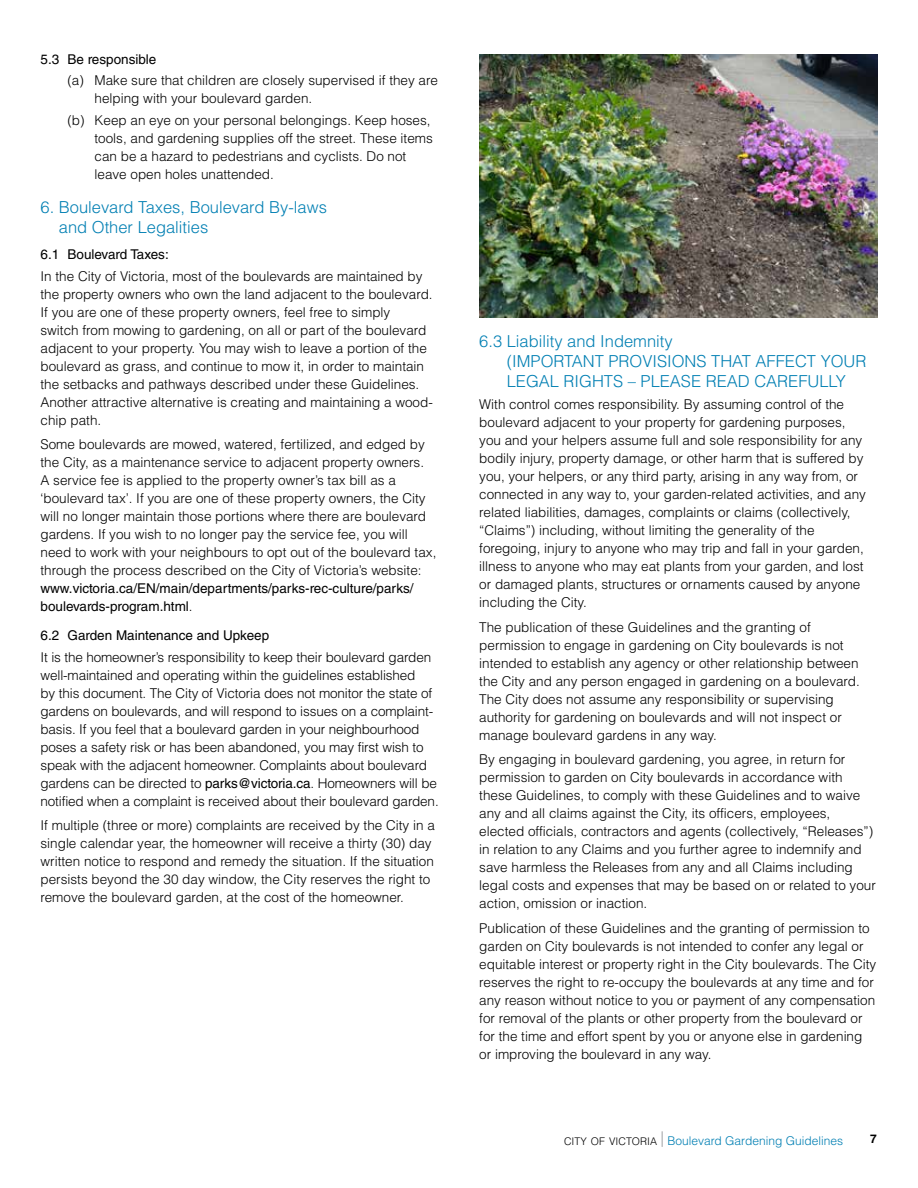
<style>
.page{position:relative;width:918px;height:1188px;background:#fff}
.page>*{position:absolute;margin:0;border:0;box-sizing:border-box;transform-origin:0 0}
.t1{font:300 16.5px/20.2px "Helvetica LT Std";color:#007fb3}
.t2{font:300 13.5px/18px "Helvetica LT Std";color:#000}
.t3{font:13.5px/18px "Helvetica LT Std";color:#000}
.t4{font:300 12px "Helvetica LT Std";color:#007fb3}
.t5{font:700 12px "Helvetica LT Std";color:#000}
.s1{font-weight:300}
.s2{font-weight:400}
.s3{font-size:10.5px;color:#000}
.s4{font-stretch:condensed;font-size:15.6px;color:#808285}
</style>
<div class="page">
<img style="left:479px;top:54px;width:399px;height:263px">
<p class="t3" style="left:40px;top:50px;width:117px">5.3 Be responsible</p>
<p class="t2" style="left:94px;top:72px;width:345px;text-indent:-27px">(a) Make sure that children are closely supervised if they are helping with your boulevard garden.</p>
<p class="t2" style="left:94px;top:111px;width:340px;text-indent:-27px">(b) Keep an eye on your personal belongings. Keep hoses, tools, and gardening supplies off the street. These items can be a hazard to pedestrians and cyclists. Do not leave open holes unattended.</p>
<p class="t1" style="left:59px;top:197px;width:270px;text-indent:-18px">6. Boulevard Taxes, Boulevard By-laws and Other Legalities</p>
<p class="t3" style="left:40px;top:245px;width:130px">6.1 Boulevard Taxes:</p>
<p class="t2" style="left:40px;top:267px;width:394px">In the City of Victoria, most of the boulevards are maintained by the property owners who own the land adjacent to the boulevard.<br>If you are one of these property owners, feel free to simply<br>switch from mowing to gardening, on all or part of the boulevard adjacent to your property. You may wish to leave a portion of the boulevard as grass, and continue to mow it, in order to maintain the setbacks and pathways described under these Guidelines.<br>Another attractive alternative is creating and maintaining a wood&shy;chip path.</p>
<p class="t2" style="left:40px;top:435px;width:397px">Some boulevards are mowed, watered, fertilized, and edged by the City, as a maintenance service to adjacent property owners.<br>A service fee is applied to the property owner’s tax bill as a ‘boulevard tax’. If you are one of these property owners, the City will no longer maintain those portions where there are boulevard gardens. If you wish to no longer pay the service fee, you will need to work with your neighbours to opt out of the boulevard tax, through the process described on the City of Victoria’s website:</p>
<p class="t3" style="left:40px;top:579px;width:375px">www.victoria.ca/EN/main/departments/parks-rec-culture/parks/ boulevards-program.html<span class="s1">.</span></p>
<p class="t3" style="left:40px;top:626px;width:230px">6.2 Garden Maintenance and Upkeep</p>
<p class="t2" style="left:40px;top:648px;width:400px">It is the homeowner’s responsibility to keep their boulevard garden well-maintained and operating within the guidelines established<br>by this document. The City of Victoria does not monitor the state of gardens on boulevards, and will respond to issues on a complaint&shy;basis. If you feel that a boulevard garden in your neighbourhood poses a safety risk or has been abandoned, you may first wish to speak with the adjacent homeowner. Complaints about boulevard gardens can be directed to <span class="s2">parks@victoria.ca</span>. Homeowners will be notified when a complaint is received about their boulevard garden.</p>
<p class="t2" style="left:40px;top:816px;width:396px">If multiple (three or more) complaints are received by the City in a single calendar year, the homeowner will receive a thirty (30) day written notice to respond and remedy the situation. If the situation persists beyond the 30 day window, the City reserves the right to remove the boulevard garden, at the cost of the homeowner.</p>
<p class="t1" style="left:507px;top:331px;width:361px;text-indent:-28px">6.3 Liability and Indemnity<br>(IMPORTANT PROVISIONS THAT AFFECT YOUR<br>LEGAL RIGHTS – PLEASE READ CAREFULLY</p>
<p class="t2" style="left:479px;top:395px;width:388px">With control comes responsibility. By assuming control of the boulevard adjacent to your property for gardening purposes, you and your helpers assume full and sole responsibility for any bodily injury, property damage, or other harm that is suffered by you, your helpers, or any third party, arising in any way from, or connected in any way to, your garden-related activities, and any related liabilities, damages, complaints or claims (collectively, “Claims”) including, without limiting the generality of the foregoing, injury to anyone who may trip and fall in your garden, illness to anyone who may eat plants from your garden, and lost or damaged plants, structures or ornaments caused by anyone including the City.</p>
<p class="t2" style="left:479px;top:618px;width:382px">The publication of these Guidelines and the granting of permission to engage in gardening on City boulevards is not intended to establish any agency or other relationship between the City and any person engaged in gardening on a boulevard.<br>The City does not assume any responsibility or supervising authority for gardening on boulevards and will not inspect or manage boulevard gardens in any way.</p>
<p class="t2" style="left:479px;top:750px;width:398px">By engaging in boulevard gardening, you agree, in return for permission to garden on City boulevards in accordance with these Guidelines, to comply with these Guidelines and to waive any and all claims against the City, its officers, employees, elected officials, contractors and agents (collectively, “Releases”) in relation to any Claims and you further agree to indemnify and save harmless the Releases from any and all Claims including legal costs and expenses that may be based on or related to your action, omission or inaction.</p>
<p class="t2" style="left:479px;top:919px;width:399px">Publication of these Guidelines and the granting of permission to garden on City boulevards is not intended to confer any legal or equitable interest or property right in the City boulevards. The City reserves the right to re-occupy the boulevards at any time and for any reason without notice to you or payment of any compensation for removal of the plants or other property from the boulevard or for the time and effort spent by you or anyone else in gardening or improving the boulevard in any way.</p>
<p class="t4" style="left:564px;top:1133px;width:281px"><span class="s3">CITY OF VICTORIA</span> <span class="s4">|</span> Boulevard Gardening Guidelines</p>
<p class="t5" style="left:870px;top:1131px;width:8px">7</p>
</div>
